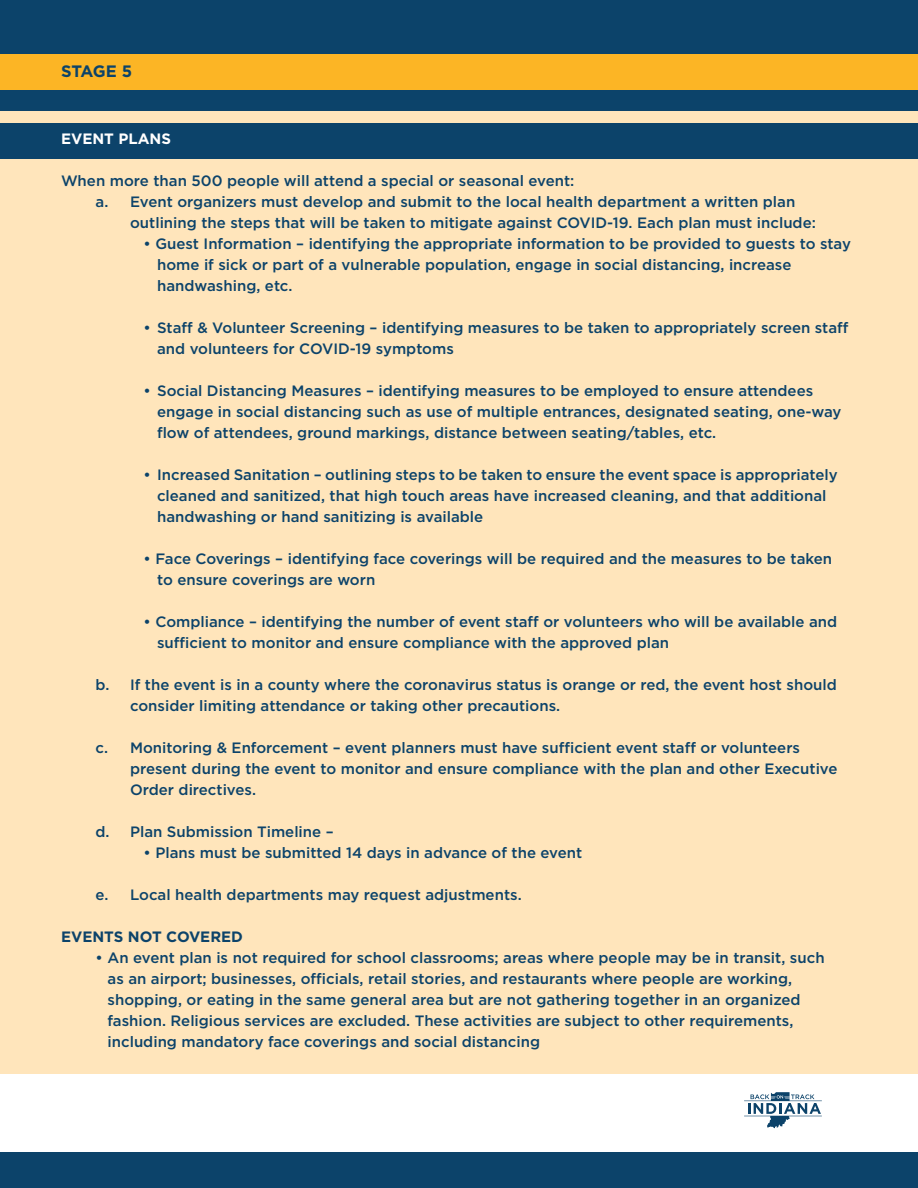
<style>
.page{position:relative;width:918px;height:1188px;background:#fff}
.page>*{position:absolute;margin:0;border:0;box-sizing:border-box;transform-origin:0 0}
.t1{font:700 16.5px "Gotham";letter-spacing:-.03em;color:#0c436a}
.t2{font:500 15px/21px "Gotham";color:#0c436a}
.t3{font:700 15px "Gotham";color:#0c436a}
.t4{font:700 15px "Gotham";color:#fff}
</style>
<div class="page">
<div style="left:0;top:1152px;width:918px;height:36px;background:#0c436a"></div>
<svg style="left:744px;top:1092px;width:78px;height:36px"></svg>
<div style="left:0;top:0;width:918px;height:111px;background:#0c436a"></div>
<div style="left:0;top:54px;width:918px;height:36px;background:#fcb525"></div>
<div style="left:0;top:111px;width:918px;height:963px;background:#ffe5bb"></div>
<div style="left:0;top:123px;width:918px;height:36px;background:#0c436a"></div>
<p class="t1" style="left:61px;top:62px;width:73px">STAGE 5</p>
<p class="t4" style="left:61px;top:130px;width:112px">EVENT PLANS</p>
<p class="t2" style="left:61px;top:170px;width:515px">When more than 500 people will attend a special or seasonal event:</p>
<p class="t2" style="left:96px;top:191px;width:701px">a. Event organizers must develop and submit to the local health department a written plan</p>
<p class="t2" style="left:130px;top:212px;width:687px">outlining the steps that will be taken to mitigate against COVID-19. Each plan must include:</p>
<p class="t2" style="left:157px;top:233px;width:696px;text-indent:-14px">• Guest Information – identifying the appropriate information to be provided to guests to stay home if sick or part of a vulnerable population, engage in social distancing, increase handwashing, etc.</p>
<p class="t2" style="left:157px;top:317px;width:693px;text-indent:-14px">• Staff &amp; Volunteer Screening – identifying measures to be taken to appropriately screen staff and volunteers for COVID-19 symptoms</p>
<p class="t2" style="left:157px;top:380px;width:686px;text-indent:-14px">• Social Distancing Measures – identifying measures to be employed to ensure attendees engage in social distancing such as use of multiple entrances, designated seating, one-way flow of attendees, ground markings, distance between seating/tables, etc.</p>
<p class="t2" style="left:157px;top:464px;width:682px;text-indent:-14px">• Increased Sanitation – outlining steps to be taken to ensure the event space is appropriately cleaned and sanitized, that high touch areas have increased cleaning, and that additional handwashing or hand sanitizing is available</p>
<p class="t2" style="left:157px;top:548px;width:677px;text-indent:-14px">• Face Coverings – identifying face coverings will be required and the measures to be taken to ensure coverings are worn</p>
<p class="t2" style="left:157px;top:611px;width:682px;text-indent:-14px">• Compliance – identifying the number of event staff or volunteers who will be available and sufficient to monitor and ensure compliance with the approved plan</p>
<p class="t2" style="left:130px;top:674px;width:708px;text-indent:-34px">b. If the event is in a county where the coronavirus status is orange or red, the event host should consider limiting attendance or taking other precautions.</p>
<p class="t2" style="left:130px;top:737px;width:709px;text-indent:-34px">c. Monitoring &amp; Enforcement – event planners must have sufficient event staff or volunteers present during the event to monitor and ensure compliance with the plan and other Executive<br>Order directives.</p>
<p class="t2" style="left:96px;top:821px;width:240px">d. Plan Submission Timeline –</p>
<p class="t2" style="left:144px;top:842px;width:440px">• Plans must be submitted 14 days in advance of the event</p>
<p class="t2" style="left:96px;top:884px;width:428px">e. Local health departments may request adjustments.</p>
<p class="t3" style="left:61px;top:928px;width:183px">EVENTS NOT COVERED</p>
<p class="t2" style="left:108px;top:947px;width:719px;text-indent:-12px">• An event plan is not required for school classrooms; areas where people may be in transit, such as an airport; businesses, officials, retail stories, and restaurants where people are working, shopping, or eating in the same general area but are not gathering together in an organized fashion. Religious services are excluded. These activities are subject to other requirements, including mandatory face coverings and social distancing</p>
</div>
